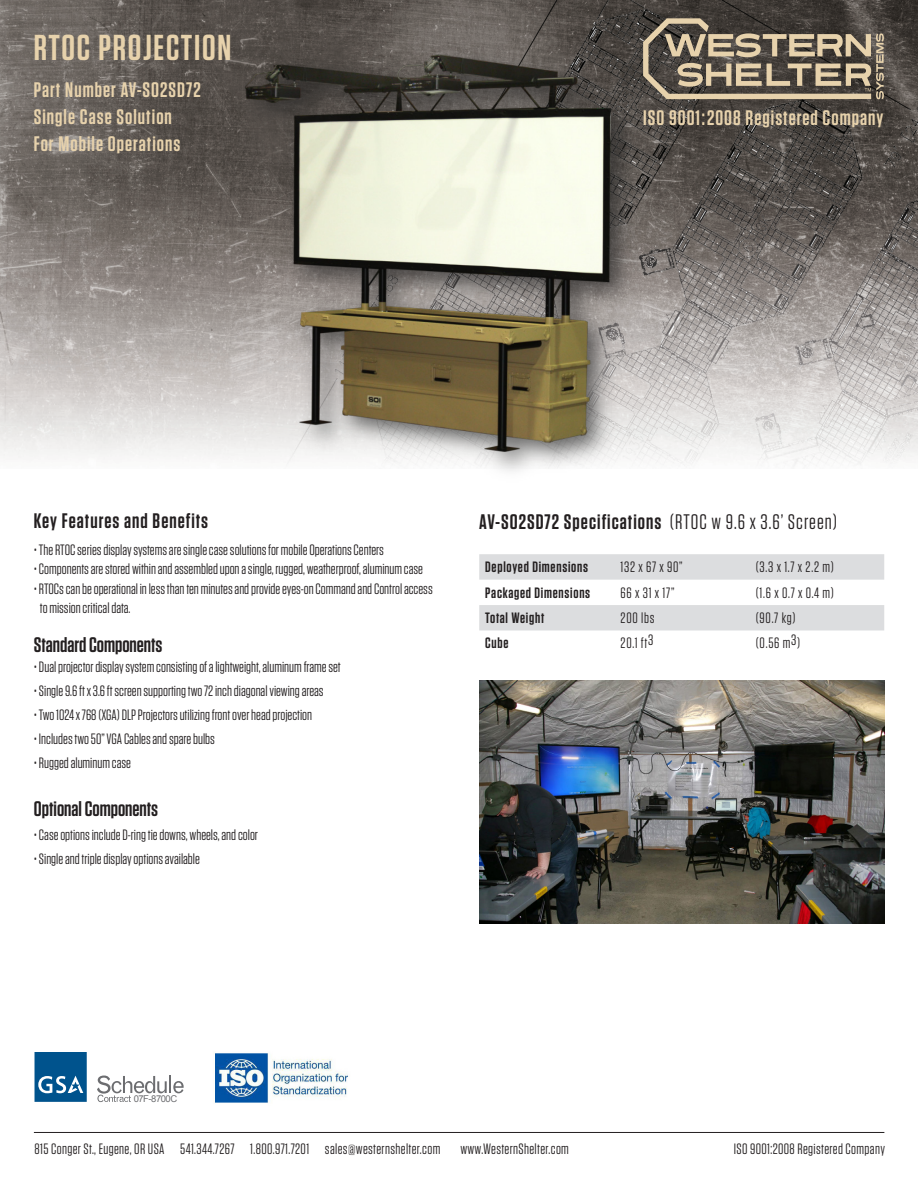
<style>
.page{position:relative;width:918px;height:1188px;background:#fff}
.page>*{position:absolute;margin:0;border:0;box-sizing:border-box;transform-origin:0 0}
.t1{font:600 36px "Tungsten";letter-spacing:.05em;color:#e7d2ac}
.t2{font:600 21px/27px "Tungsten";letter-spacing:.05em;color:#e7d2ac}
.t3{font:600 21px "Tungsten";letter-spacing:.04em;color:#231f20}
.t4{font:600 21px "Tungsten";color:#231f20}
.t5{font:15px/19.5px "Tungsten";color:#231f20}
.t6{font:15px "Tungsten";letter-spacing:.025em;color:#231f20}
.t7{font:600 15px "Tungsten";letter-spacing:.05em;color:#231f20}
.t8{font:9.45px "Arial";letter-spacing:-.05em;color:#6c6d70}
.s1{font-weight:400}
</style>
<div class="page">
<img style="left:0;top:0;width:918px;height:466px">
<hr style="left:34px;top:1132px;width:850px;height:1px;background:#231f20">
<svg style="left:643px;top:18px;width:241px;height:81px;background:#7b7061"></svg>
<svg style="left:35px;top:1053px;width:52px;height:49px;background:#1e679a"></svg>
<svg style="left:97px;top:1076px;width:87px;height:26px"></svg>
<img style="left:215px;top:1053px;width:133px;height:50px">
<svg style="left:479px;top:554px;width:405px;height:76px"></svg>
<img style="left:479px;top:680px;width:406px;height:243px">
<img style="left:227px;top:38px;width:420px;height:433px">
<p class="t1" style="left:34px;top:28px;width:199px">RTOC PROJECTION</p>
<p class="t2" style="left:34px;top:77px;width:168px">Part Number AV-SO2SD72</p>
<p class="t2" style="left:34px;top:104px;width:148px">Single Case Solution<br>For Mobile Operations</p>
<p class="t2" style="left:643px;top:105px;width:242px">ISO 9001:2008 Registered Company</p>
<p class="t3" style="left:34px;top:510px;width:176px">Key Features and Benefits</p>
<p class="t5" style="left:34px;top:540px;width:352px">• The RTOC series display systems are single case solutions for mobile Operations Centers</p>
<p class="t5" style="left:34px;top:559px;width:391px">• Components are stored within and assembled upon a single, rugged, weatherproof, aluminum case</p>
<p class="t5" style="left:40px;top:579px;width:394px;text-indent:-6px">• RTOCs can be operational in less than ten minutes and provide eyes-on Command and Control access to mission critical data.</p>
<p class="t4" style="left:34px;top:634px;width:130px">Standard Components</p>
<p class="t5" style="left:34px;top:657px;width:308px">• Dual projector display system consisting of a lightweight, aluminum frame set</p>
<p class="t5" style="left:34px;top:681px;width:291px">• Single 9.6 ft x 3.6 ft screen supporting two 72 inch diagonal viewing areas</p>
<p class="t5" style="left:34px;top:705px;width:280px">• Two 1024 x 768 (XGA) DLP Projectors utilizing front over head projection</p>
<p class="t5" style="left:34px;top:729px;width:183px">• Includes two 50” VGA Cables and spare bulbs</p>
<p class="t5" style="left:34px;top:753px;width:99px">• Rugged aluminum case</p>
<p class="t4" style="left:34px;top:797px;width:126px">Optional Components</p>
<p class="t5" style="left:34px;top:825px;width:226px">• Case options include D-ring tie downs, wheels, and color</p>
<p class="t5" style="left:34px;top:849px;width:168px">• Single and triple display options available</p>
<p class="t3" style="left:479px;top:510px;width:359px">AV-SO2SD72 Specifications <span class="s1">(RTOC w 9.6 x 3.6’ Screen)</span></p>
<p class="t7" style="left:485px;top:559px;width:104px">Deployed Dimensions</p>
<p class="t5" style="left:621px;top:558px;width:64px">132 x 67 x 90”</p>
<p class="t5" style="left:756px;top:558px;width:79px">(3.3 x 1.7 x 2.2 m)</p>
<p class="t7" style="left:485px;top:585px;width:107px">Packaged Dimensions</p>
<p class="t5" style="left:621px;top:583px;width:55px">66 x 31 x 17”</p>
<p class="t5" style="left:756px;top:583px;width:80px">(1.6 x 0.7 x 0.4 m)</p>
<p class="t7" style="left:485px;top:610px;width:61px">Total Weight</p>
<p class="t5" style="left:621px;top:608px;width:35px">200 lbs</p>
<p class="t5" style="left:756px;top:608px;width:41px">(90.7 kg)</p>
<p class="t7" style="left:485px;top:635px;width:25px">Cube</p>
<p class="t5" style="left:621px;top:634px;width:34px">20.1 ft3</p>
<p class="t5" style="left:756px;top:634px;width:46px">(0.56 m3)</p>
<p class="t8" style="left:134px;top:1092px;width:45px">07F-8700C</p>
<p class="t6" style="left:34px;top:1141px;width:407px">815 Conger St., Eugene, OR USA 541.344.7267 1.800.971.7201 sales@westernshelter.com</p>
<p class="t6" style="left:460px;top:1141px;width:110px">www.WesternShelter.com</p>
<p class="t6" style="left:734px;top:1141px;width:153px">ISO 9001:2008 Registered Company</p>
</div>
